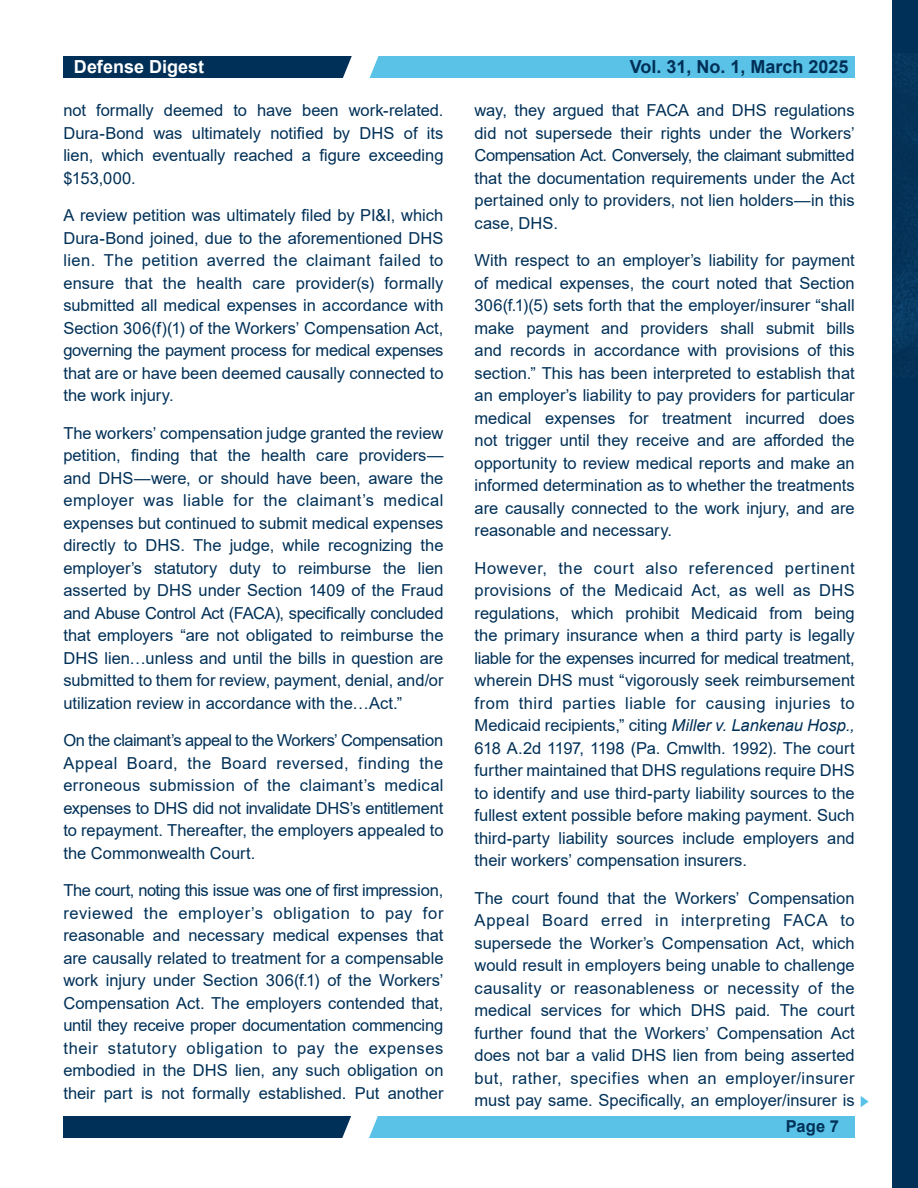
<style>
.page{position:relative;width:918px;height:1188px;background:#fff}
.page>*{position:absolute;margin:0;border:0;box-sizing:border-box;transform-origin:0 0}
.t1{font:700 18px "Arial";color:#003057}
.Body_Text_-_Align_Left{font:700 18px "Arial";color:#fff}
.Body_Text_-_Align_Left-2{font:16.5px/22.5px "Arial";color:#003057}
.Body_Text_-_Align_Left-3{font:16.5px "Arial";letter-spacing:.04em;color:#003057}
.Body_Text_-_Align_Left-4{font:16.5px "Arial";letter-spacing:-.03em;color:#003057}
.Body_Text_-_Align_Left-5{font:16.5px "Arial";letter-spacing:.03em;color:#003057}
.Body_Text_-_Align_Left-6{font:16.5px "Arial";letter-spacing:.02em;color:#003057}
.Body_Text_-_Align_Left-7{font:16.5px "Arial";letter-spacing:-.02em;color:#003057}
.Body_Text_-_Align_Left-8{font:700 16.5px "Arial";color:#003057}
.s1{font-style:italic}
</style>
<div class="page">
<div style="left:363px;top:1116px;width:492px;height:21px;background:#5bc2e7"></div>
<div style="left:63px;top:1116px;width:295px;height:21px;background:#003057"></div>
<div style="left:63px;top:56px;width:295px;height:21px;background:#003057"></div>
<div style="left:363px;top:56px;width:492px;height:21px;background:#5bc2e7"></div>
<svg style="left:340px;top:56px;width:43px;height:22px"></svg>
<svg style="left:340px;top:1116px;width:43px;height:22px"></svg>
<div style="left:892px;top:0;width:26px;height:1188px;background:#003057"></div>
<img style="left:892px;top:53px;width:26px;height:323px">
<svg style="left:861px;top:1096px;width:8px;height:11px"></svg>
<p class="Body_Text_-_Align_Left" style="left:74px;top:54px;width:132px">Defense Digest</p>
<p class="Body_Text_-_Align_Left-2" style="left:63px;top:99px;width:382px;text-align:justify">not formally deemed to have been work-related.<br>Dura-Bond was ultimately notified by DHS of its lien, which eventually reached a figure exceeding $153,000.</p>
<p class="Body_Text_-_Align_Left-2" style="left:63px;top:204px;width:382px;text-align:justify">A review petition was ultimately filed by PI&amp;I, which Dura-Bond joined, due to the aforementioned DHS lien. The petition averred the claimant failed to</p>
<p class="Body_Text_-_Align_Left-2" style="left:63px;top:272px;width:382px">ensure that the health care provider(s) formally</p>
<p class="Body_Text_-_Align_Left-2" style="left:63px;top:294px;width:382px;text-align:justify">submitted all medical expenses in accordance with Section 306(f)(1) of the Workers’ Compensation Act, governing the payment process for medical expenses</p>
<p class="Body_Text_-_Align_Left-2" style="left:63px;top:362px;width:382px">that are or have been deemed causally connected to the work injury.</p>
<p class="Body_Text_-_Align_Left-2" style="left:63px;top:422px;width:382px">The workers’ compensation judge granted the review</p>
<p class="Body_Text_-_Align_Left-2" style="left:63px;top:444px;width:382px">petition, finding that the health care providers— and DHS—were, or should have been, aware the</p>
<p class="Body_Text_-_Align_Left-5" style="left:63px;top:489px;width:382px">employer was liable for the claimant’s medical</p>
<p class="Body_Text_-_Align_Left-2" style="left:63px;top:512px;width:382px">expenses but continued to submit medical expenses</p>
<p class="Body_Text_-_Align_Left-2" style="left:63px;top:534px;width:382px">directly to DHS. The judge, while recognizing the employer’s statutory duty to reimburse the lien</p>
<p class="Body_Text_-_Align_Left-2" style="left:63px;top:579px;width:382px">asserted by DHS under Section 1409 of the Fraud and Abuse Control Act (FACA), specifically concluded</p>
<p class="Body_Text_-_Align_Left-2" style="left:63px;top:624px;width:382px;text-align:justify">that employers “are not obligated to reimburse the DHS lien…unless and until the bills in question are submitted to them for review, payment, denial, and/or utilization review in accordance with the…Act.”</p>
<p class="Body_Text_-_Align_Left-4" style="left:63px;top:729px;width:382px">On the claimant’s appeal to the Workers’ Compensation</p>
<p class="Body_Text_-_Align_Left-5" style="left:63px;top:752px;width:382px">Appeal Board, the Board reversed, finding the</p>
<p class="Body_Text_-_Align_Left-6" style="left:63px;top:774px;width:382px">erroneous submission of the claimant’s medical</p>
<p class="Body_Text_-_Align_Left-7" style="left:63px;top:797px;width:382px">expenses to DHS did not invalidate DHS’s entitlement</p>
<p class="Body_Text_-_Align_Left-2" style="left:63px;top:819px;width:382px">to repayment. Thereafter, the employers appealed to the Commonwealth Court.</p>
<p class="Body_Text_-_Align_Left-4" style="left:63px;top:879px;width:382px">The court, noting this issue was one of first impression,</p>
<p class="Body_Text_-_Align_Left-3" style="left:63px;top:902px;width:382px">reviewed the employer’s obligation to pay for</p>
<p class="Body_Text_-_Align_Left-2" style="left:63px;top:924px;width:382px;text-align:justify">reasonable and necessary medical expenses that are causally related to treatment for a compensable work injury under Section 306(f.1) of the Workers’ Compensation Act. The employers contended that, until they receive proper documentation commencing</p>
<p class="Body_Text_-_Align_Left-3" style="left:63px;top:1037px;width:382px">their statutory obligation to pay the expenses</p>
<p class="Body_Text_-_Align_Left-2" style="left:63px;top:1059px;width:382px">embodied in the DHS lien, any such obligation on their part is not formally established. Put another</p>
<p class="t1" style="left:630px;top:54px;width:220px">Vol. 31, No. 1, March 2025</p>
<p class="Body_Text_-_Align_Left-2" style="left:475px;top:99px;width:382px">way, they argued that FACA and DHS regulations did not supersede their rights under the Workers’</p>
<p class="Body_Text_-_Align_Left-4" style="left:475px;top:144px;width:382px">Compensation Act. Conversely, the claimant submitted</p>
<p class="Body_Text_-_Align_Left-2" style="left:475px;top:167px;width:382px;text-align:justify">that the documentation requirements under the Act pertained only to providers, not lien holders—in this case, DHS.</p>
<p class="Body_Text_-_Align_Left-2" style="left:475px;top:249px;width:382px">With respect to an employer’s liability for payment of medical expenses, the court noted that Section</p>
<p class="Body_Text_-_Align_Left-2" style="left:475px;top:294px;width:382px;text-align:justify">306(f.1)(5) sets forth that the employer/insurer “shall make payment and providers shall submit bills and records in accordance with provisions of this</p>
<p class="Body_Text_-_Align_Left-2" style="left:475px;top:362px;width:382px">section.” This has been interpreted to establish that an employer’s liability to pay providers for particular</p>
<p class="Body_Text_-_Align_Left-2" style="left:475px;top:407px;width:382px">medical expenses for treatment incurred does not trigger until they receive and are afforded the</p>
<p class="Body_Text_-_Align_Left-2" style="left:475px;top:452px;width:382px;text-align:justify">opportunity to review medical reports and make an informed determination as to whether the treatments are causally connected to the work injury, and are reasonable and necessary.</p>
<p class="Body_Text_-_Align_Left-3" style="left:475px;top:557px;width:382px">However, the court also referenced pertinent</p>
<p class="Body_Text_-_Align_Left-6" style="left:475px;top:579px;width:382px">provisions of the Medicaid Act, as well as DHS</p>
<p class="Body_Text_-_Align_Left-2" style="left:475px;top:602px;width:382px">regulations, which prohibit Medicaid from being the primary insurance when a third party is legally</p>
<p class="Body_Text_-_Align_Left-2" style="left:475px;top:647px;width:382px">liable for the expenses incurred for medical treatment, wherein DHS must “vigorously seek reimbursement</p>
<p class="Body_Text_-_Align_Left-5" style="left:475px;top:692px;width:382px">from third parties liable for causing injuries to</p>
<p class="Body_Text_-_Align_Left-2" style="left:475px;top:714px;width:382px;text-align:justify">Medicaid recipients,” citing <span class="s1">Miller v. Lankenau Hosp., </span>618 A.2d 1197, 1198 (Pa. Cmwlth. 1992). The court further maintained that DHS regulations require DHS to identify and use third-party liability sources to the fullest extent possible before making payment. Such third-party liability sources include employers and their workers’ compensation insurers.</p>
<p class="Body_Text_-_Align_Left-2" style="left:475px;top:887px;width:382px">The court found that the Workers’ Compensation</p>
<p class="Body_Text_-_Align_Left-3" style="left:475px;top:909px;width:382px">Appeal Board erred in interpreting FACA to</p>
<p class="Body_Text_-_Align_Left-2" style="left:475px;top:932px;width:382px;text-align:justify">supersede the Worker’s Compensation Act, which would result in employers being unable to challenge causality or reasonableness or necessity of the</p>
<p class="Body_Text_-_Align_Left-2" style="left:475px;top:999px;width:382px">medical services for which DHS paid. The court</p>
<p class="Body_Text_-_Align_Left-2" style="left:475px;top:1022px;width:382px">further found that the Workers’ Compensation Act does not bar a valid DHS lien from being asserted</p>
<p class="Body_Text_-_Align_Left-2" style="left:475px;top:1067px;width:382px">but, rather, specifies when an employer/insurer must pay same. Specifically, an employer/insurer is</p>
<p class="Body_Text_-_Align_Left-8" style="left:786px;top:1115px;width:55px">Page 7</p>
</div>
